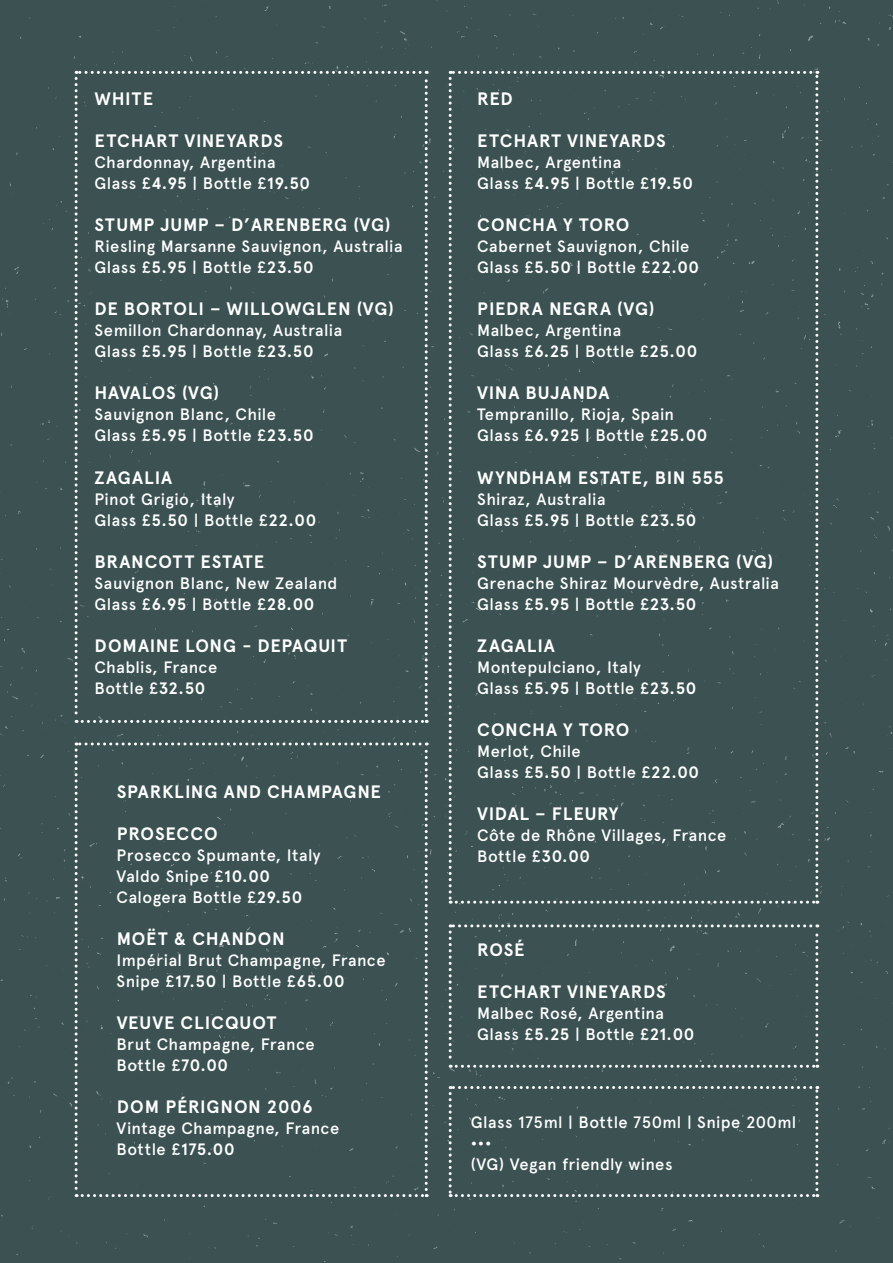
<style>
.page{position:relative;width:893px;height:1263px;background:#fff}
.page>*{position:absolute;margin:0;border:0;box-sizing:border-box;transform-origin:0 0}
.t1{font:700 18px "Apercu";letter-spacing:.04em;color:#fff}
.t2{font:500 16.5px/21px "Apercu";letter-spacing:.025em;color:#fff}
.t3{font:700 16.5px "Apercu";color:#fff}
.s1{font-weight:700}
</style>
<div class="page">
<div style="left:0;top:0;width:870px;height:1263px;background:#3b5152"></div>
<div style="left:870px;top:0;width:23px;height:1263px;background:#3b5152"></div>
<div style="left:75px;top:71px;width:353px;height:652px;background:#3b5152"></div>
<div style="left:75px;top:742px;width:353px;height:455px;background:#3b5152"></div>
<div style="left:449px;top:71px;width:369px;height:833px;background:#3b5152"></div>
<div style="left:449px;top:924px;width:369px;height:144px;background:#3b5152"></div>
<div style="left:449px;top:1086px;width:369px;height:111px;background:#3b5152"></div>
<p class="t1" style="left:95px;top:88px;width:60px">WHITE</p>
<p class="t1" style="left:95px;top:130px;width:190px">ETCHART VINEYARDS</p>
<p class="t2" style="left:94px;top:152px;width:183px">Chardonnay, Argentina</p>
<p class="t2" style="left:94px;top:173px;width:217px">Glass £<span class="s1">4.95</span> | Bottle £<span class="s1">19.50</span></p>
<p class="t1" style="left:95px;top:214px;width:298px">STUMP JUMP – D’ARENBERG (VG)</p>
<p class="t2" style="left:94px;top:236px;width:310px">Riesling Marsanne Sauvignon, Australia</p>
<p class="t2" style="left:94px;top:257px;width:221px">Glass £<span class="s1">5.95</span> | Bottle £<span class="s1">23.50</span></p>
<p class="t1" style="left:95px;top:298px;width:301px">DE BORTOLI – WILLOWGLEN (VG)</p>
<p class="t2" style="left:94px;top:320px;width:249px">Semillon Chardonnay, Australia</p>
<p class="t2" style="left:94px;top:341px;width:221px">Glass £<span class="s1">5.95</span> | Bottle £<span class="s1">23.50</span></p>
<p class="t1" style="left:95px;top:382px;width:126px">HAVALOS (VG)</p>
<p class="t2" style="left:94px;top:404px;width:183px">Sauvignon Blanc, Chile</p>
<p class="t2" style="left:94px;top:425px;width:221px">Glass £<span class="s1">5.95</span> | Bottle £<span class="s1">23.50</span></p>
<p class="t1" style="left:95px;top:466px;width:79px">ZAGALIA</p>
<p class="t2" style="left:94px;top:488px;width:142px">Pinot Grigio, Italy</p>
<p class="t2" style="left:94px;top:509px;width:224px">Glass £<span class="s1">5.50</span> | Bottle £<span class="s1">22.00</span></p>
<p class="t1" style="left:95px;top:550px;width:171px">BRANCOTT ESTATE</p>
<p class="t2" style="left:94px;top:572px;width:245px">Sauvignon Blanc, New Zealand</p>
<p class="t2" style="left:94px;top:593px;width:222px">Glass £<span class="s1">6.95</span> | Bottle £<span class="s1">28.00</span></p>
<p class="t1" style="left:95px;top:634px;width:254px">DOMAINE LONG - DEPAQUIT</p>
<p class="t2" style="left:94px;top:656px;width:125px">Chablis, France</p>
<p class="t2" style="left:94px;top:677px;width:112px">Bottle £<span class="s1">32.50</span></p>
<p class="t1" style="left:117px;top:780px;width:265px">SPARKLING AND CHAMPAGNE</p>
<p class="t1" style="left:117px;top:822px;width:103px">PROSECCO</p>
<p class="t2" style="left:117px;top:844px;width:205px">Prosecco Spumante, Italy</p>
<p class="t2" style="left:117px;top:865px;width:187px">Valdo Snipe £<span class="s1">10.00<br></span>Calogera Bottle £<span class="s1">29.50</span></p>
<p class="t1" style="left:117px;top:927px;width:170px">MOËT &amp; CHANDON</p>
<p class="t2" style="left:117px;top:949px;width:271px">Impérial Brut Champagne, France</p>
<p class="t2" style="left:117px;top:970px;width:230px">Snipe £<span class="s1">17.50</span> | Bottle £<span class="s1">65.00</span></p>
<p class="t1" style="left:117px;top:1011px;width:161px">VEUVE CLICQUOT</p>
<p class="t2" style="left:117px;top:1033px;width:200px">Brut Champagne, France</p>
<p class="t2" style="left:117px;top:1054px;width:113px">Bottle £<span class="s1">70.00</span></p>
<p class="t1" style="left:117px;top:1095px;width:198px">DOM PÉRIGNON 2006</p>
<p class="t2" style="left:117px;top:1117px;width:224px">Vintage Champagne, France</p>
<p class="t2" style="left:117px;top:1138px;width:120px">Bottle £<span class="s1">175.00</span></p>
<p class="t1" style="left:477px;top:88px;width:37px">RED</p>
<p class="t1" style="left:477px;top:130px;width:190px">ETCHART VINEYARDS</p>
<p class="t2" style="left:477px;top:152px;width:146px">Malbec, Argentina</p>
<p class="t2" style="left:477px;top:173px;width:217px">Glass £<span class="s1">4.95</span> | Bottle £<span class="s1">19.50</span></p>
<p class="t1" style="left:477px;top:214px;width:154px">CONCHA Y TORO</p>
<p class="t2" style="left:477px;top:236px;width:214px">Cabernet Sauvignon, Chile</p>
<p class="t2" style="left:477px;top:257px;width:224px">Glass £<span class="s1">5.50</span> | Bottle £<span class="s1">22.00</span></p>
<p class="t1" style="left:477px;top:298px;width:179px">PIEDRA NEGRA (VG)</p>
<p class="t2" style="left:477px;top:320px;width:146px">Malbec, Argentina</p>
<p class="t2" style="left:477px;top:341px;width:222px">Glass £<span class="s1">6.25</span> | Bottle £<span class="s1">25.00</span></p>
<p class="t1" style="left:477px;top:382px;width:134px">VINA BUJANDA</p>
<p class="t2" style="left:477px;top:404px;width:198px">Tempranillo, Rioja, Spain</p>
<p class="t2" style="left:477px;top:425px;width:232px">Glass £<span class="s1">6.925</span> | Bottle £<span class="s1">25.00</span></p>
<p class="t1" style="left:477px;top:466px;width:248px">WYNDHAM ESTATE, BIN 555</p>
<p class="t2" style="left:477px;top:488px;width:130px">Shiraz, Australia</p>
<p class="t2" style="left:477px;top:509px;width:221px">Glass £<span class="s1">5.95</span> | Bottle £<span class="s1">23.50</span></p>
<p class="t1" style="left:477px;top:550px;width:298px">STUMP JUMP – D’ARENBERG (VG)</p>
<p class="t2" style="left:477px;top:572px;width:303px">Grenache Shiraz Mourvèdre, Australia</p>
<p class="t2" style="left:477px;top:593px;width:221px">Glass £<span class="s1">5.95</span> | Bottle £<span class="s1">23.50</span></p>
<p class="t1" style="left:477px;top:634px;width:79px">ZAGALIA</p>
<p class="t2" style="left:477px;top:656px;width:165px">Montepulciano, Italy</p>
<p class="t2" style="left:477px;top:677px;width:221px">Glass £<span class="s1">5.95</span> | Bottle £<span class="s1">23.50</span></p>
<p class="t1" style="left:477px;top:718px;width:154px">CONCHA Y TORO</p>
<p class="t2" style="left:477px;top:740px;width:105px">Merlot, Chile</p>
<p class="t2" style="left:477px;top:761px;width:224px">Glass £<span class="s1">5.50</span> | Bottle £<span class="s1">22.00</span></p>
<p class="t1" style="left:477px;top:802px;width:143px">VIDAL – FLEURY</p>
<p class="t2" style="left:477px;top:824px;width:251px">Côte de Rhône Villages, France</p>
<p class="t2" style="left:477px;top:845px;width:114px">Bottle £<span class="s1">30.00</span></p>
<p class="t1" style="left:477px;top:939px;width:49px">ROSÉ</p>
<p class="t1" style="left:477px;top:981px;width:190px">ETCHART VINEYARDS</p>
<p class="t2" style="left:477px;top:1003px;width:188px">Malbec Rosé, Argentina</p>
<p class="t2" style="left:477px;top:1024px;width:219px">Glass £<span class="s1">5.25</span> | Bottle £<span class="s1">21.00</span></p>
<p class="t2" style="left:471px;top:1112px;width:327px">Glass 175ml | Bottle 750ml | Snipe 200ml</p>
<p class="t3" style="left:471px;top:1133px;width:22px">•••</p>
<p class="t2" style="left:471px;top:1154px;width:203px">(VG) Vegan friendly wines</p>
</div>
